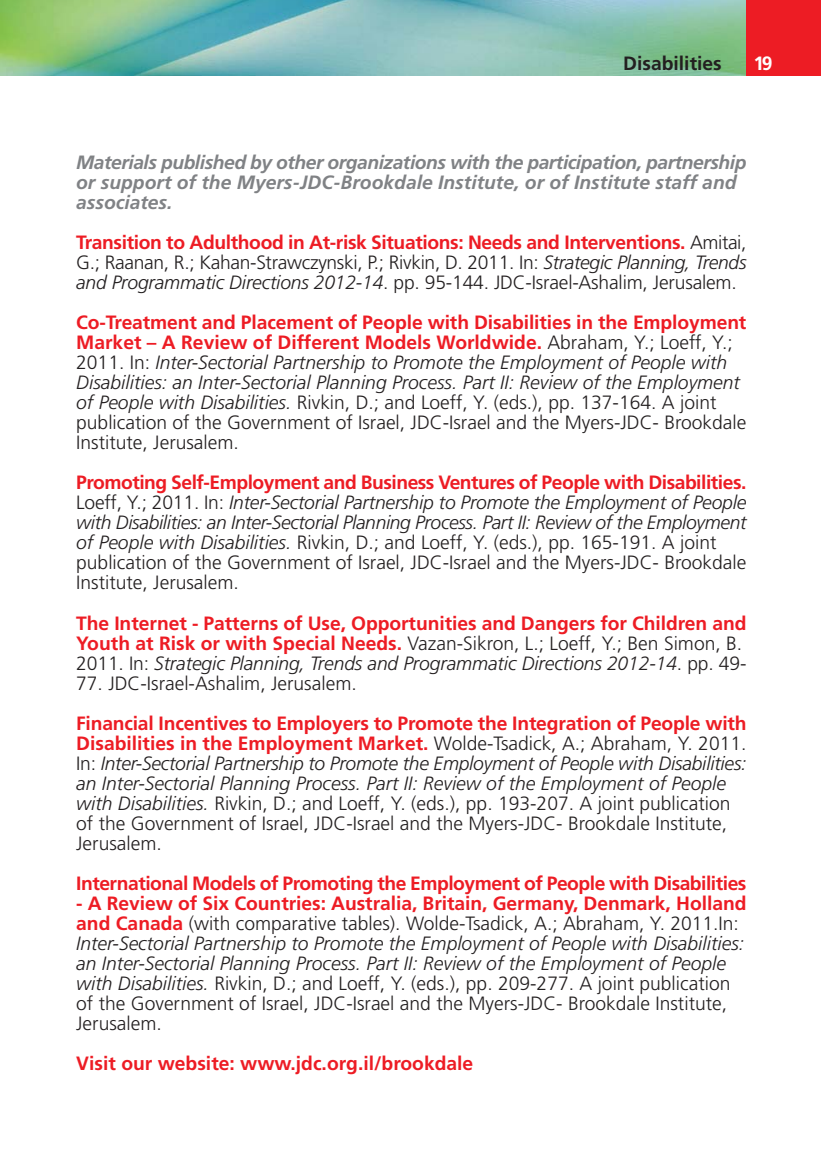
<style>
.page{position:relative;width:821px;height:1166px;background:#fff}
.page>*{position:absolute;margin:0;border:0;box-sizing:border-box;transform-origin:0 0}
.t1{font:300 19.25px/19.9px "Frutiger";color:#231f20}
.t2{font:italic 300 19.25px/19.9px "Frutiger";letter-spacing:-.02em;color:#231f20}
.t3{font:700 19.25px/19.9px "Frutiger";letter-spacing:-.005em;color:#ed1c24}
.t4{font:italic 700 19.25px/19.9px "Frutiger";letter-spacing:-.025em;color:#808285}
.t5{font:700 19.25px "Frutiger";letter-spacing:-.025em;color:#ed1c24}
.t6{font:700 19.25px "Frutiger";color:#231f20}
.t7{font:700 19.25px "Frutiger";color:#fff}
.s1{font-weight:700;color:#ed1c24}
.s2{font-style:italic}
.s3{font-weight:700;font-style:normal;color:#ed1c24}
.s4{font-style:normal}
.s5{font-weight:300;color:#231f20}
.s6{font-weight:300;font-style:italic;color:#231f20}
</style>
<div class="page">
<img style="left:0;top:0;width:746px;height:76px">
<div style="left:746px;top:0;width:74px;height:76px;background:#ed1c24"></div>
<p class="t6" style="left:623px;top:56px;width:100px">Disabilities</p>
<p class="t7" style="left:752px;top:56px;width:21px">19</p>
<p class="t4" style="left:76px;top:154px;width:671px">Materials published by other organizations with the participation, partnership or support of the Myers-JDC-Brookdale Institute, or of Institute staff and associates.</p>
<p class="t1" style="left:76px;top:234px;width:671px;text-align:justify"><span class="s1">Transition to Adulthood in At-risk Situations: Needs and Interventions.</span> Amitai, G.; Raanan, R.; Kahan-Strawczynski, P.; Rivkin, D. 2011. In: <span class="s2">Strategic Planning, Trends and Programmatic Directions 2012-14</span>. pp. 95-144. JDC-Israel-Ashalim, Jerusalem.</p>
<p class="t1" style="left:76px;top:314px;width:671px"><span class="s1">Co-Treatment and Placement of People with Disabilities in the Employment Market – A Review of Different Models Worldwide.</span> Abraham, Y.; Loeff, Y.; 2011. In: <span class="s2">Inter-Sectorial Partnership to Promote the Employment of People with Disabilities: an Inter-Sectorial Planning Process. Part II: Review of the Employment of People with Disabilities.</span> Rivkin, D.; and Loeff, Y. (eds.), pp. 137-164. A joint publication of the Government of Israel, JDC-Israel and the Myers-JDC- Brookdale Institute, Jerusalem.</p>
<p class="t2" style="left:76px;top:474px;width:671px"><span class="s3">Promoting Self-Employment and Business Ventures of People with Disabilities.<br></span><span class="s4">Loeff, Y.; 2011. In:</span> Inter-Sectorial Partnership to Promote the Employment of People with Disabilities: an Inter-Sectorial Planning Process. Part II: Review of the Employment of People with Disabilities. <span class="s4">Rivkin, D.; and Loeff, Y. (eds.), pp. 165-191. A joint publication of the Government of Israel, JDC-Israel and the Myers-JDC- Brookdale Institute, Jerusalem.</span></p>
<p class="t3" style="left:76px;top:614px;width:671px">The Internet - Patterns of Use, Opportunities and Dangers for Children and<br>Youth at Risk or with Special Needs. <span class="s5">Vazan-Sikron, L.; Loeff, Y.; Ben Simon, B.<br>2011. In:</span> <span class="s6">Strategic Planning, Trends and Programmatic Directions 2012-14</span><span class="s5">. pp. 49-</span></p>
<p class="t1" style="left:76px;top:674px;width:282px">77. JDC-Israel-Ashalim, Jerusalem.</p>
<p class="t1" style="left:76px;top:714px;width:671px"><span class="s1">Financial Incentives to Employers to Promote the Integration of People with Disabilities in the Employment Market.</span> Wolde-Tsadick, A.; Abraham, Y. 2011.<br>In: <span class="s2">Inter-Sectorial Partnership to Promote the Employment of People with Disabilities: an Inter-Sectorial Planning Process. Part II: Review of the Employment of People with Disabilities.</span> Rivkin, D.; and Loeff, Y. (eds.), pp. 193-207. A joint publication of the Government of Israel, JDC-Israel and the Myers-JDC- Brookdale Institute, Jerusalem.</p>
<p class="t5" style="left:76px;top:875px;width:671px">International Models of Promoting the Employment of People with Disabilities</p>
<p class="t1" style="left:76px;top:895px;width:671px"><span class="s1">- A Review of Six Countries: Australia, Britain, Germany, Denmark, Holland and Canada</span> (with comparative tables). Wolde-Tsadick, A.; Abraham, Y. 2011.In:<br><span class="s2">Inter-Sectorial Partnership to Promote the Employment of People with Disabilities: an Inter-Sectorial Planning Process. Part II: Review of the Employment of People with Disabilities.</span> Rivkin, D.; and Loeff, Y. (eds.), pp. 209-277. A joint publication of the Government of Israel, JDC-Israel and the Myers-JDC- Brookdale Institute, Jerusalem.</p>
<p class="t3" style="left:76px;top:1055px;width:398px">Visit our website: www.jdc.org.il/brookdale</p>
</div>
